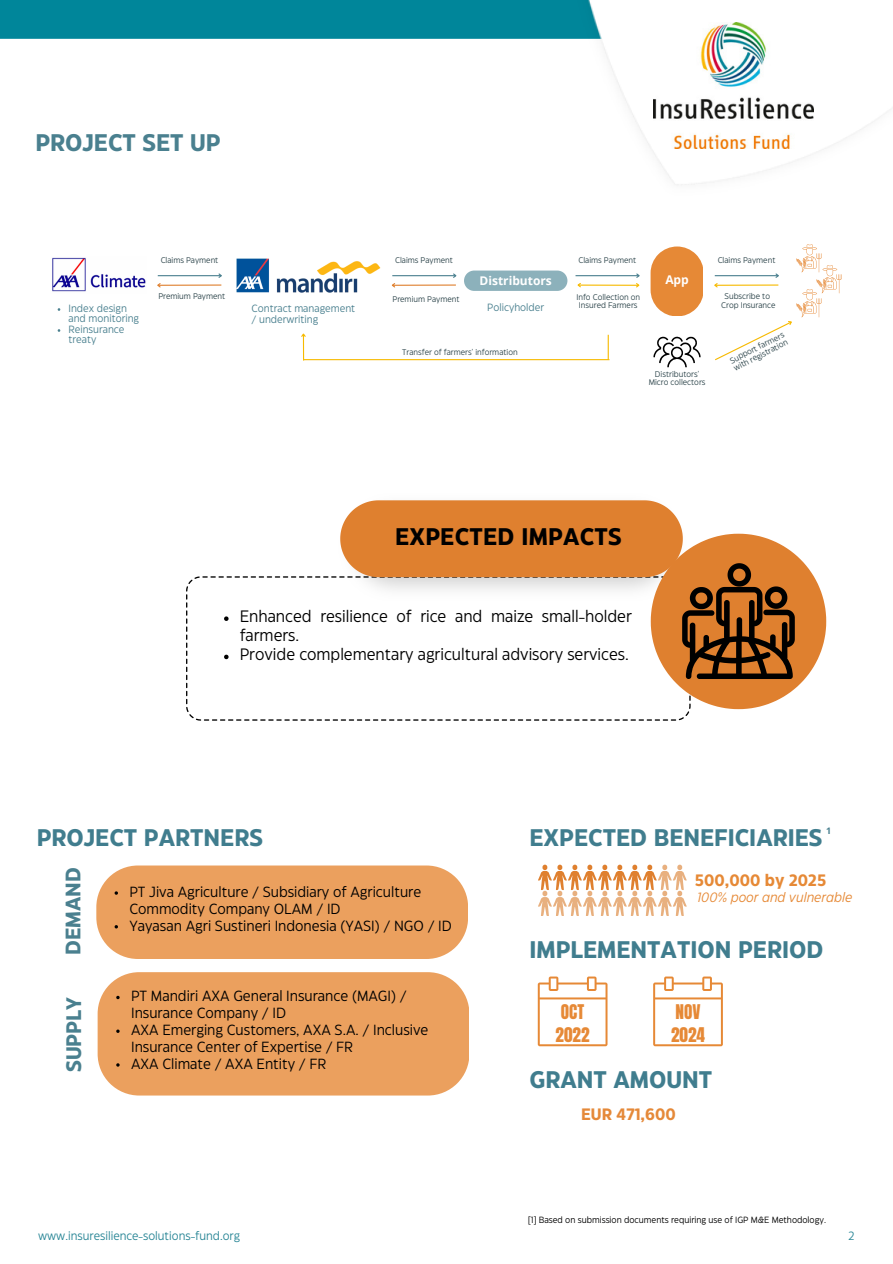
<style>
.page{position:relative;width:893px;height:1264px;background:#fff}
.page>*{position:absolute;margin:0;border:0;box-sizing:border-box;transform-origin:0 0}
.t1{font:700 24px "Eastman Grotesque";color:#407d8e}
.t2{font:700 24px "Eastman Grotesque";letter-spacing:.01em;color:#000}
.t3{font:700 24px "Eastman Grotesque";color:#4a808f}
.t4{font:700 21px "Eastman Grotesque";color:#4a808f}
.t5{font:17.25px "Anton";color:#e68936}
.t6{font:16.5px/19px "Eastman Grotesque";color:#000}
.t7{font:700 16.5px "Eastman Grotesque";color:#e68936}
.t8{font:700 16.5px "Eastman Grotesque";color:#e58939}
.t9{font:14.7px/16.8px "Eastman Grotesque";color:#000}
.t10{font:italic 13.5px "Eastman Grotesque";color:#e68936}
.t11{font:12px "Eastman Grotesque";color:#298696}
.t12{font:700 12px "Open Sans";color:#fff}
.t13{font:10.5px/10.5px "Eastman Grotesque";color:#4a808f}
.t14{font:9px "Eastman Grotesque";color:#000001}
.t15{font:700 9px "Open Sans";color:#4a808f}
.t16{font:8.25px/8.2px "Eastman Grotesque";color:#2d454b;text-align:center}
</style>
<div class="page">
<svg style="left:538px;top:864px;width:148px;height:52px"></svg>
<svg style="left:537px;top:976px;width:70px;height:70px"></svg>
<svg style="left:653px;top:976px;width:69px;height:70px"></svg>
<svg style="left:186px;top:576px;width:504px;height:144px"></svg>
<svg style="left:224px;top:616px;width:4px;height:5px"></svg>
<svg style="left:224px;top:654px;width:4px;height:5px"></svg>
<svg style="left:340px;top:500px;width:486px;height:209px"></svg>
<img style="left:0;top:0;width:891px;height:185px">
<img style="left:653px;top:22px;width:160px;height:126px">
<div style="left:96px;top:865px;width:371px;height:94px;background:#eba05e"></div>
<div style="left:98px;top:972px;width:371px;height:123px;background:#eba05e"></div>
<svg style="left:116px;top:995px;width:4px;height:4px"></svg>
<svg style="left:116px;top:1029px;width:4px;height:3px"></svg>
<svg style="left:116px;top:1063px;width:4px;height:3px"></svg>
<img style="left:52px;top:257px;width:94px;height:35px">
<hr style="left:158px;top:284px;width:63px;height:2px;background:#df802f">
<svg style="left:157px;top:283px;width:5px;height:5px"></svg>
<hr style="left:158px;top:275px;width:63px;height:1px;background:#4a808f">
<svg style="left:217px;top:273px;width:5px;height:5px"></svg>
<img style="left:236px;top:258px;width:145px;height:35px">
<hr style="left:392px;top:284px;width:64px;height:2px;background:#df802f">
<svg style="left:391px;top:283px;width:5px;height:5px"></svg>
<hr style="left:392px;top:275px;width:64px;height:1px;background:#4a808f">
<svg style="left:452px;top:273px;width:5px;height:5px"></svg>
<hr style="left:575px;top:275px;width:64px;height:1px;background:#4a808f">
<svg style="left:464px;top:270px;width:103px;height:21px;background:#93b6bf"></svg>
<svg style="left:650px;top:246px;width:53px;height:70px;background:#ea9c57"></svg>
<svg style="left:714px;top:244px;width:127px;height:117px"></svg>
<svg style="left:653px;top:336px;width:47px;height:31px"></svg>
<hr style="left:303px;top:359px;width:306px;height:1px;background:#f7ba00">
<svg style="left:301px;top:333px;width:6px;height:27px"></svg>
<svg style="left:607px;top:335px;width:1px;height:24px"></svg>
<hr style="left:578px;top:284px;width:60px;height:2px;background:#f7ba00">
<svg style="left:577px;top:283px;width:5px;height:5px"></svg>
<svg style="left:635px;top:273px;width:5px;height:15px"></svg>
<p class="t3" style="left:35px;top:133px;width:187px">PROJECT SET UP</p>
<p class="t13" style="left:68px;top:303px;width:72px">Index design and monitoring</p>
<p class="t13" style="left:68px;top:324px;width:57px">Reinsurance treaty</p>
<p class="t16" style="left:161px;top:256px;width:59px">Claims Payment</p>
<p class="t16" style="left:158px;top:293px;width:69px">Premium Payment</p>
<p class="t13" style="left:251px;top:304px;width:105px">Contract management / underwriting</p>
<p class="t16" style="left:395px;top:256px;width:59px">Claims Payment</p>
<p class="t16" style="left:392px;top:295px;width:69px">Premium Payment</p>
<p class="t16" style="left:578px;top:256px;width:59px">Claims Payment</p>
<p class="t12" style="left:479px;top:272px;width:74px">Distributors</p>
<p class="t12" style="left:665px;top:271px;width:25px">App</p>
<p class="t13" style="left:487px;top:303px;width:58px">Policyholder</p>
<p class="t16" style="left:576px;top:293px;width:65px">Info Collection on<br>Insured Farmers</p>
<p class="t16" style="left:402px;top:348px;width:117px">Transfer of farmers' information</p>
<p class="t16" style="left:655px;top:370px;width:46px">Distributors'</p>
<p class="t16" style="left:648px;top:378px;width:58px">Micro collectors</p>
<p class="t16" style="left:717px;top:256px;width:59px">Claims Payment</p>
<p class="t16" style="left:724px;top:293px;width:47px">Subscribe to</p>
<p class="t16" style="left:721px;top:301px;width:56px">Crop Insurance</p>
<p class="t16" style="left:728px;top:358px;width:61px;text-align:left;rotate:-27deg">Support farmers with registration</p>
<p class="t2" style="left:395px;top:527px;width:228px">EXPECTED IMPACTS</p>
<p class="t6" style="left:240px;top:608px;width:393px">Enhanced resilience of rice and maize small-holder farmers.</p>
<p class="t6" style="left:240px;top:646px;width:390px">Provide complementary agricultural advisory services.</p>
<p class="t1" style="left:37px;top:828px;width:227px">PROJECT PARTNERS</p>
<p class="t4" style="left:65px;top:955px;width:89px;rotate:-90deg">DEMAND</p>
<p class="t4" style="left:66px;top:1072px;width:77px;rotate:-90deg">SUPPLY</p>
<p class="t9" style="left:129px;top:884px;width:293px">PT Jiva Agriculture / Subsidiary of Agriculture<br>Commodity Company OLAM / ID</p>
<p class="t9" style="left:129px;top:918px;width:324px">Yayasan Agri Sustineri Indonesia (YASI) / NGO / ID</p>
<p class="t9" style="left:131px;top:988px;width:277px">PT Mandiri AXA General Insurance (MAGI) /<br>Insurance Company / ID</p>
<p class="t9" style="left:131px;top:1022px;width:299px">AXA Emerging Customers, AXA S.A. / Inclusive<br>Insurance Center of Expertise / FR</p>
<p class="t9" style="left:131px;top:1056px;width:196px">AXA Climate / AXA Entity / FR</p>
<p class="t1" style="left:529px;top:828px;width:294px">EXPECTED BENEFICIARIES</p>
<p class="t15" style="left:826px;top:824px;width:7px">1</p>
<p class="t7" style="left:694px;top:874px;width:133px">500,000 by 2025</p>
<p class="t10" style="left:697px;top:892px;width:157px">100% poor and vulnerable</p>
<p class="t1" style="left:529px;top:939px;width:295px">IMPLEMENTATION PERIOD</p>
<p class="t5" style="left:561px;top:999px;width:25px">OCT</p>
<p class="t5" style="left:555px;top:1022px;width:35px">2022</p>
<p class="t5" style="left:675px;top:999px;width:26px">NOV</p>
<p class="t5" style="left:671px;top:1022px;width:35px">2024</p>
<p class="t1" style="left:529px;top:1070px;width:184px">GRANT AMOUNT</p>
<p class="t8" style="left:581px;top:1107px;width:96px">EUR 471,600</p>
<p class="t14" style="left:528px;top:1216px;width:299px">[1] Based on submission documents requiring use of IGP M&amp;E Methodology.</p>
<p class="t11" style="left:38px;top:1230px;width:203px">www.insuresilience-solutions-fund.org</p>
<p class="t11" style="left:848px;top:1230px;width:8px">2</p>
</div>
